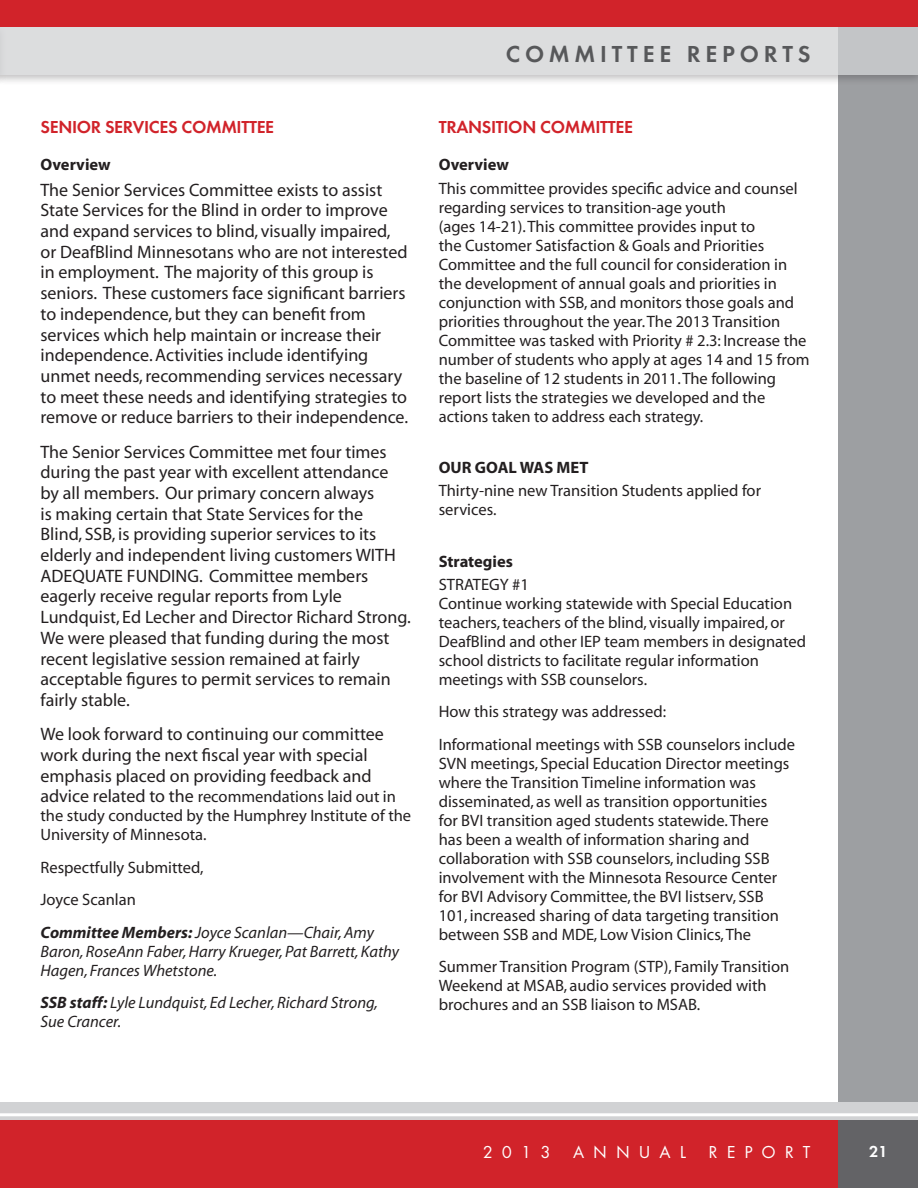
<style>
.page{position:relative;width:918px;height:1188px;background:#fff}
.page>*{position:absolute;margin:0;border:0;box-sizing:border-box;transform-origin:0 0}
.HEADING_IN_BOX{font:600 24px "Futura T";letter-spacing:.2em;color:#57585a}
.Body_Text{font:18px/20.7px "Myriad";color:#231f20}
.Heading_2{font:600 18px "Futura T";letter-spacing:-.02em;color:#d1232a}
.t1{font:18px "Futura T";letter-spacing:.5em;color:#fff}
.Body_Text-2{font:16.5px/18.9px "Myriad";color:#231f20}
.Body_Text-3{font:italic 16.5px/18.9px "Myriad";color:#231f20}
.Heading_3{font:700 16.5px "Myriad Pro";color:#231f20}
.t2{font:600 16.5px "Futura T";color:#fff}
.s1{font-size:18px}
.s2{font-weight:700}
</style>
<div class="page">
<div style="left:839px;top:27px;width:79px;height:1093px;background:#9d9fa2"></div>
<div style="left:0;top:1103px;width:918px;height:17px;background:#d1d2d4"></div>
<div style="left:0;top:1120px;width:918px;height:68px;background:#d1232a"></div>
<hr style="left:0;top:1113px;width:918px;height:3px;background:#fff">
<div style="left:839px;top:1120px;width:79px;height:68px;background:#636366"></div>
<div style="left:0;top:22px;width:918px;height:64px;background:#231f20;opacity:.4"></div>
<svg style="left:0;top:27px;width:918px;height:48px;fill:#dcddde"></svg>
<div style="left:0;top:0;width:918px;height:27px;background:#d1232a"></div>
<p class="Heading_2" style="left:40px;top:116px;width:235px">SENIOR SERVICES COMMITTEE</p>
<p class="Heading_3" style="left:40px;top:154px;width:72px">Overview</p>
<p class="Body_Text" style="left:40px;top:180px;width:369px">The Senior Services Committee exists to assist State Services for the Blind in order to improve and expand services to blind, visually impaired, or DeafBlind Minnesotans who are not interested in employment. The majority of this group is seniors. These customers face significant barriers to independence, but they can benefit from services which help maintain or increase their independence. Activities include identifying unmet needs, recommending services necessary to meet these needs and identifying strategies to remove or reduce barriers to their independence.</p>
<p class="Body_Text" style="left:40px;top:442px;width:372px">The Senior Services Committee met four times during the past year with excellent attendance by all members. Our primary concern always<br>is making certain that State Services for the<br>Blind, SSB, is providing superior services to its elderly and independent living customers WITH ADEQUATE FUNDING. Committee members eagerly receive regular reports from Lyle Lundquist, Ed Lecher and Director Richard Strong.<br>We were pleased that funding during the most recent legislative session remained at fairly acceptable figures to permit services to remain fairly stable.</p>
<p class="Body_Text" style="left:40px;top:725px;width:345px">We look forward to continuing our committee work during the next fiscal year with special emphasis placed on providing feedback and</p>
<p class="Body_Text-2" style="left:40px;top:788px;width:372px"><span class="s1">advice related to the</span> recommendations laid out in the study conducted by the Humphrey Institute of the<br>University of Minnesota.</p>
<p class="Body_Text-2" style="left:40px;top:858px;width:165px">Respectfully Submitted,</p>
<p class="Body_Text-2" style="left:40px;top:891px;width:97px">Joyce Scanlan</p>
<p class="Body_Text-3" style="left:40px;top:923px;width:360px"><span class="s2">Committee Members:</span> Joyce Scanlan—Chair, Amy<br>Baron, RoseAnn Faber, Harry Krueger, Pat Barrett, Kathy<br>Hagen, Frances Whetstone.</p>
<p class="Body_Text-3" style="left:40px;top:994px;width:339px"><span class="s2">SSB staff:</span> Lyle Lundquist, Ed Lecher, Richard Strong,<br>Sue Crancer.</p>
<p class="HEADING_IN_BOX" style="left:506px;top:40px;width:306px">COMMITTEE REPORTS</p>
<p class="Heading_2" style="left:439px;top:116px;width:196px">TRANSITION COMMITTEE</p>
<p class="Heading_3" style="left:439px;top:154px;width:72px">Overview</p>
<p class="Body_Text-2" style="left:439px;top:180px;width:372px">This committee provides specific advice and counsel regarding services to transition-age youth<br>(ages 14-21). This committee provides input to<br>the Customer Satisfaction &amp; Goals and Priorities Committee and the full council for consideration in the development of annual goals and priorities in conjunction with SSB, and monitors those goals and priorities throughout the year. The 2013 Transition Committee was tasked with Priority # 2.3: Increase the number of students who apply at ages 14 and 15 from the baseline of 12 students in 2011. The following report lists the strategies we developed and the actions taken to address each strategy.</p>
<p class="Heading_3" style="left:439px;top:457px;width:151px">OUR GOAL WAS MET</p>
<p class="Body_Text-2" style="left:439px;top:482px;width:324px">Thirty-nine new Transition Students applied for services.</p>
<p class="Heading_3" style="left:439px;top:550px;width:76px">Strategies</p>
<p class="Body_Text-2" style="left:439px;top:576px;width:92px">STRATEGY #1</p>
<p class="Body_Text-2" style="left:439px;top:595px;width:369px">Continue working statewide with Special Education teachers, teachers of the blind, visually impaired, or DeafBlind and other IEP team members in designated school districts to facilitate regular information meetings with SSB counselors.</p>
<p class="Body_Text-2" style="left:439px;top:703px;width:229px">How this strategy was addressed:</p>
<p class="Body_Text-2" style="left:439px;top:736px;width:358px">Informational meetings with SSB counselors include SVN meetings, Special Education Director meetings where the Transition Timeline information was disseminated, as well as transition opportunities<br>for BVI transition aged students statewide. There has been a wealth of information sharing and collaboration with SSB counselors, including SSB involvement with the Minnesota Resource Center for BVI Advisory Committee, the BVI listserv, SSB 101, increased sharing of data targeting transition between SSB and MDE, Low Vision Clinics, The</p>
<p class="Body_Text-2" style="left:439px;top:958px;width:352px">Summer Transition Program (STP), Family Transition<br>Weekend at MSAB, audio services provided with brochures and an SSB liaison to MSAB.</p>
<p class="t1" style="left:483px;top:1142px;width:69px">2013</p>
<p class="t1" style="left:573px;top:1142px;width:115px">ANNUAL</p>
<p class="t1" style="left:709px;top:1142px;width:103px">REPORT</p>
<p class="t2" style="left:869px;top:1142px;width:20px">21</p>
</div>
